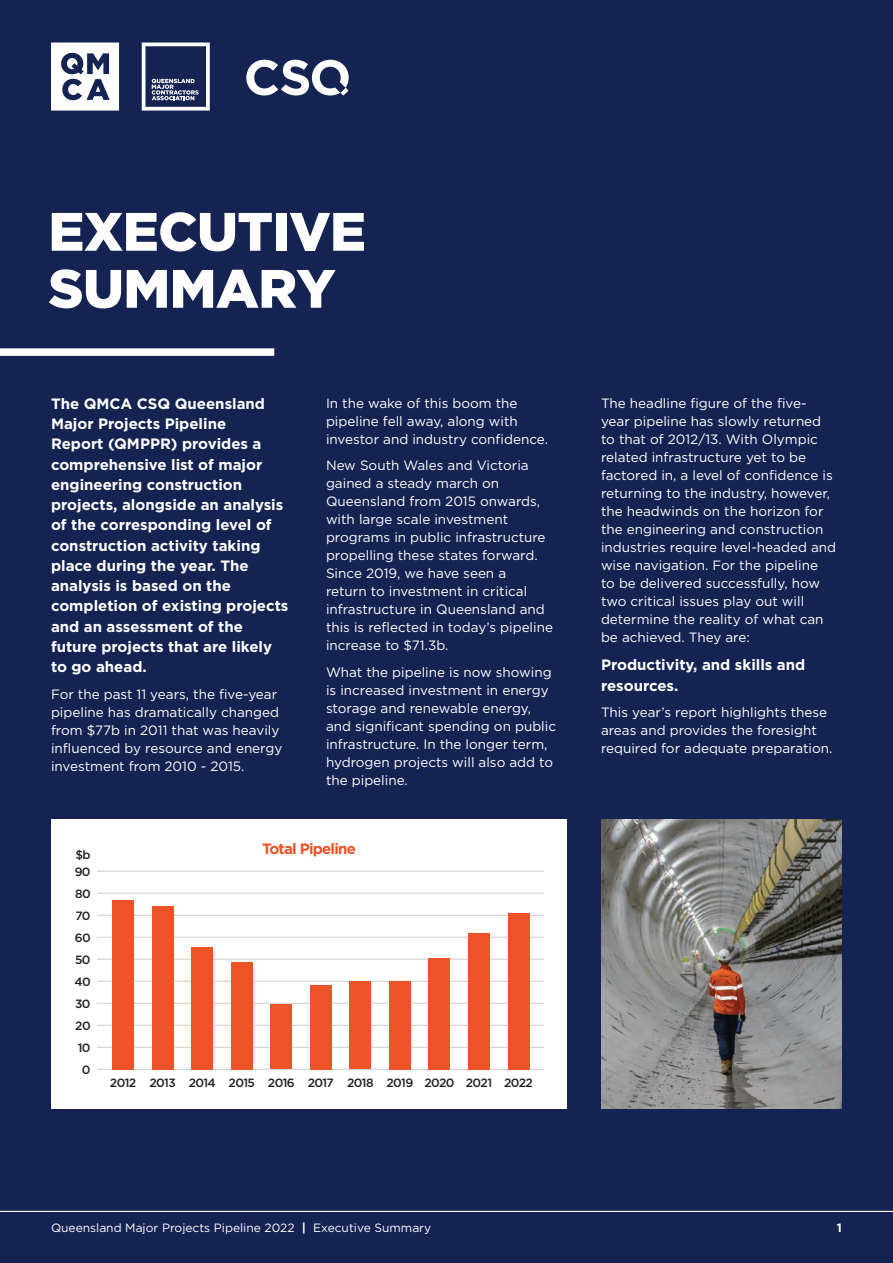
<style>
.page{position:relative;width:893px;height:1263px;background:#142352}
.page>*{position:absolute;margin:0;border:0;box-sizing:border-box;transform-origin:0 0}
.t1{font:900 54px/57px "Gotham";letter-spacing:-.01em;color:#fff}
.t2{font:700 15px/20.2px "Gotham";color:#fff}
.t3{font:700 15px "Gotham";letter-spacing:-.05em;color:#ec5328}
.t4{font:13.5px/18px "Gotham";color:#fff}
.t5{font:500 12px "Gotham";letter-spacing:-.05em;color:#231f20}
.t6{font:12px "Gotham";color:#fff}
.t7{font:700 12px "Gotham";color:#fff}
.s1{font-weight:700}
</style>
<div class="page">
<div style="left:0;top:348px;width:274px;height:8px;background:#fff"></div>
<div style="left:51px;top:820px;width:516px;height:289px;background:#fff"></div>
<hr style="left:97px;top:871px;width:447px;height:1px;background:#d1d2d4">
<hr style="left:97px;top:893px;width:447px;height:1px;background:#d1d2d4">
<hr style="left:97px;top:915px;width:447px;height:1px;background:#d1d2d4">
<hr style="left:97px;top:1025px;width:447px;height:1px;background:#d1d2d4">
<hr style="left:97px;top:1047px;width:447px;height:1px;background:#d1d2d4">
<hr style="left:97px;top:937px;width:447px;height:1px;background:#d1d2d4">
<hr style="left:97px;top:959px;width:447px;height:1px;background:#d1d2d4">
<hr style="left:97px;top:981px;width:447px;height:1px;background:#d1d2d4">
<hr style="left:97px;top:1003px;width:447px;height:1px;background:#d1d2d4">
<hr style="left:97px;top:1069px;width:447px;height:1px;background:#d1d2d4">
<div style="left:508px;top:912px;width:21px;height:157px;background:#ec5328"></div>
<div style="left:468px;top:933px;width:22px;height:136px;background:#ec5328"></div>
<div style="left:429px;top:958px;width:21px;height:111px;background:#ec5328"></div>
<div style="left:389px;top:981px;width:22px;height:88px;background:#ec5328"></div>
<div style="left:350px;top:981px;width:21px;height:88px;background:#ec5328"></div>
<div style="left:310px;top:984px;width:21px;height:85px;background:#ec5328"></div>
<div style="left:271px;top:1004px;width:21px;height:65px;background:#ec5328"></div>
<div style="left:231px;top:962px;width:21px;height:107px;background:#ec5328"></div>
<div style="left:192px;top:947px;width:21px;height:122px;background:#ec5328"></div>
<div style="left:152px;top:905px;width:21px;height:164px;background:#ec5328"></div>
<div style="left:113px;top:900px;width:21px;height:169px;background:#ec5328"></div>
<img style="left:601px;top:820px;width:241px;height:289px">
<svg style="left:246px;top:60px;width:103px;height:35px"></svg>
<svg style="left:51px;top:43px;width:68px;height:68px"></svg>
<svg style="left:142px;top:43px;width:68px;height:68px"></svg>
<hr style="left:0;top:1211px;width:893px;height:1px;background:#fff">
<p class="t1" style="left:48px;top:202px;width:319px">EXECUTIVE<br>SUMMARY</p>
<p class="t2" style="left:51px;top:393px;width:239px">The QMCA CSQ Queensland<br>Major Projects Pipeline<br>Report (QMPPR) provides a comprehensive list of major engineering construction projects, alongside an analysis of the corresponding level of construction activity taking place during the year. The analysis is based on the completion of existing projects and an assessment of the future projects that are likely to go ahead.</p>
<p class="t4" style="left:51px;top:685px;width:233px">For the past 11 years, the five-year pipeline has dramatically changed from $77b in 2011 that was heavily influenced by resource and energy investment from 2010 - 2015.</p>
<p class="t4" style="left:326px;top:394px;width:224px">In the wake of this boom the pipeline fell away, along with investor and industry confidence.</p>
<p class="t4" style="left:326px;top:456px;width:229px">New South Wales and Victoria gained a steady march on<br>Queensland from 2015 onwards, with large scale investment programs in public infrastructure propelling these states forward.<br>Since 2019, we have seen a<br>return to investment in critical infrastructure in Queensland and this is reflected in today’s pipeline increase to $71.3b.</p>
<p class="t4" style="left:326px;top:663px;width:232px">What the pipeline is now showing is increased investment in energy storage and renewable energy, and significant spending on public infrastructure. In the longer term, hydrogen projects will also add to the pipeline.</p>
<p class="t5" style="left:76px;top:847px;width:17px">$b</p>
<p class="t5" style="left:75px;top:864px;width:17px">90</p>
<p class="t5" style="left:75px;top:886px;width:17px">80</p>
<p class="t5" style="left:75px;top:908px;width:17px">70</p>
<p class="t5" style="left:75px;top:930px;width:17px">60</p>
<p class="t5" style="left:75px;top:952px;width:17px">50</p>
<p class="t5" style="left:74px;top:974px;width:18px">40</p>
<p class="t5" style="left:75px;top:1018px;width:17px">20</p>
<p class="t5" style="left:75px;top:996px;width:17px">30</p>
<p class="t5" style="left:78px;top:1040px;width:14px">10</p>
<p class="t5" style="left:82px;top:1062px;width:10px">0</p>
<p class="t3" style="left:262px;top:838px;width:95px">Total Pipeline</p>
<p class="t5" style="left:110px;top:1074px;width:28px">2012</p>
<p class="t5" style="left:150px;top:1074px;width:28px">2013</p>
<p class="t5" style="left:189px;top:1074px;width:29px">2014</p>
<p class="t5" style="left:229px;top:1074px;width:28px">2015</p>
<p class="t5" style="left:268px;top:1074px;width:28px">2016</p>
<p class="t5" style="left:308px;top:1074px;width:28px">2017</p>
<p class="t5" style="left:347px;top:1074px;width:28px">2018</p>
<p class="t5" style="left:386px;top:1074px;width:28px">2019</p>
<p class="t5" style="left:424px;top:1074px;width:32px">2020</p>
<p class="t5" style="left:466px;top:1074px;width:28px">2021</p>
<p class="t5" style="left:504px;top:1074px;width:30px">2022</p>
<p class="t4" style="left:601px;top:394px;width:237px">The headline figure of the five&shy;year pipeline has slowly returned to that of 2012/13. With Olympic related infrastructure yet to be factored in, a level of confidence is returning to the industry, however, the headwinds on the horizon for the engineering and construction industries require level-headed and wise navigation. For the pipeline<br>to be delivered successfully, how two critical issues play out will determine the reality of what can be achieved. They are:</p>
<p class="t2" style="left:601px;top:655px;width:206px">Productivity, and skills and resources.</p>
<p class="t4" style="left:601px;top:703px;width:233px">This year’s report highlights these areas and provides the foresight required for adequate preparation.</p>
<p class="t6" style="left:51px;top:1220px;width:382px">Queensland Major Projects Pipeline 2022 <span class="s1">|</span> Executive Summary</p>
<p class="t7" style="left:837px;top:1220px;width:7px">1</p>
</div>
